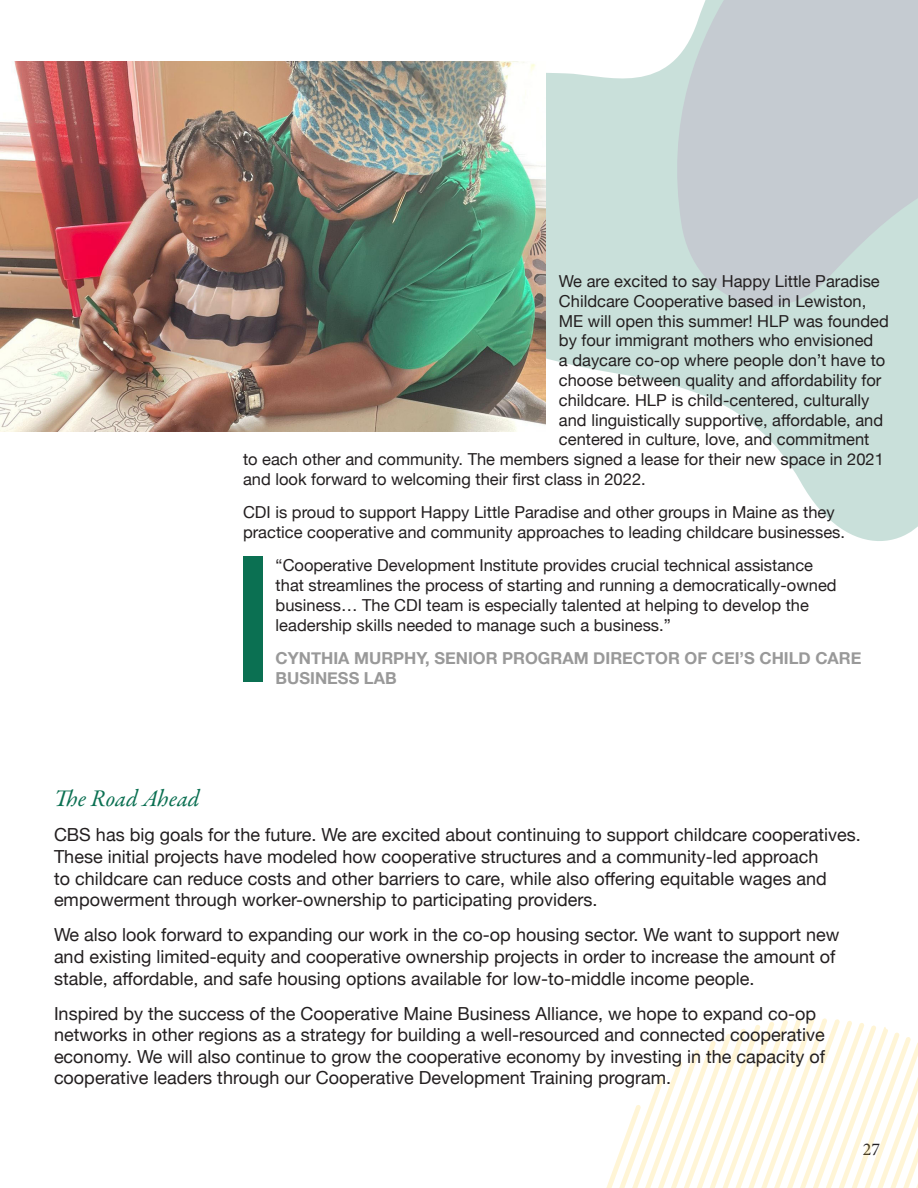
<style>
.page{position:relative;width:918px;height:1188px;background:#fff}
.page>*{position:absolute;margin:0;border:0;box-sizing:border-box;transform-origin:0 0}
.t1{font:italic 24px "Garamond Premr Pro";color:#0b7052}
.t2{font:18px/21.6px "Helvetica Neue";color:#231f20}
.t3{font:18px "Minion Pro";color:#231f20}
.t4{font:16.5px/19.8px "Helvetica Neue";color:#231f20}
.t5{font:700 16.5px/19.8px "Helvetica Neue";color:#999}
</style>
<div class="page">
<svg style="left:377px;top:61px;width:541px;height:480px;fill:#c9e0da"></svg>
<svg style="left:666px;top:0;width:252px;height:330px;background:#c7d1d4"></svg>
<svg style="left:606px;top:1018px;width:312px;height:170px"></svg>
<img style="left:0;top:62px;width:545px;height:369px">
<div style="left:243px;top:557px;width:19px;height:125px;background:#0b7052"></div>
<p class="t4" style="left:559px;top:272px;width:322px">We are excited to say Happy Little Paradise</p>
<p class="t4" style="left:559px;top:292px;width:309px">Childcare Cooperative based in Lewiston,</p>
<p class="t4" style="left:559px;top:312px;width:331px">ME will open this summer! HLP was founded</p>
<p class="t4" style="left:559px;top:332px;width:316px">by four immigrant mothers who envisioned</p>
<p class="t4" style="left:559px;top:351px;width:328px">a daycare co-op where people don’t have to</p>
<p class="t4" style="left:559px;top:371px;width:324px">choose between quality and affordability for</p>
<p class="t4" style="left:559px;top:391px;width:312px">childcare. HLP is child-centered, culturally</p>
<p class="t4" style="left:559px;top:411px;width:326px">and linguistically supportive, affordable, and</p>
<p class="t4" style="left:559px;top:431px;width:312px">centered in culture, love, and commitment</p>
<p class="t4" style="left:243px;top:450px;width:642px">to each other and community. The members signed a lease for their new space in 2021</p>
<p class="t4" style="left:243px;top:470px;width:404px">and look forward to welcoming their first class in 2022.</p>
<p class="t4" style="left:243px;top:503px;width:604px">CDI is proud to support Happy Little Paradise and other groups in Maine as they practice cooperative and community approaches to leading childcare businesses.</p>
<p class="t4" style="left:276px;top:557px;width:563px">“Cooperative Development Institute provides crucial technical assistance that streamlines the process of starting and running a democratically-owned business… The CDI team is especially talented at helping to develop the leadership skills needed to manage such a business.”</p>
<p class="t5" style="left:276px;top:649px;width:587px">CYNTHIA MURPHY, SENIOR PROGRAM DIRECTOR OF CEI’S CHILD CARE<br>BUSINESS LAB</p>
<p class="t1" style="left:54px;top:784px;width:147px">The Road Ahead</p>
<p class="t2" style="left:54px;top:825px;width:808px">CBS has big goals for the future. We are excited about continuing to support childcare cooperatives.<br>These initial projects have modeled how cooperative structures and a community-led approach<br>to childcare can reduce costs and other barriers to care, while also offering equitable wages and empowerment through worker-ownership to participating providers.</p>
<p class="t2" style="left:54px;top:925px;width:787px">We also look forward to expanding our work in the co-op housing sector. We want to support new and existing limited-equity and cooperative ownership projects in order to increase the amount of stable, affordable, and safe housing options available for low-to-middle income people.</p>
<p class="t2" style="left:54px;top:1004px;width:773px">Inspired by the success of the Cooperative Maine Business Alliance, we hope to expand co-op networks in other regions as a strategy for building a well-resourced and connected cooperative economy. We will also continue to grow the cooperative economy by investing in the capacity of cooperative leaders through our Cooperative Development Training program.</p>
<p class="t3" style="left:863px;top:1137px;width:19px">27</p>
</div>
